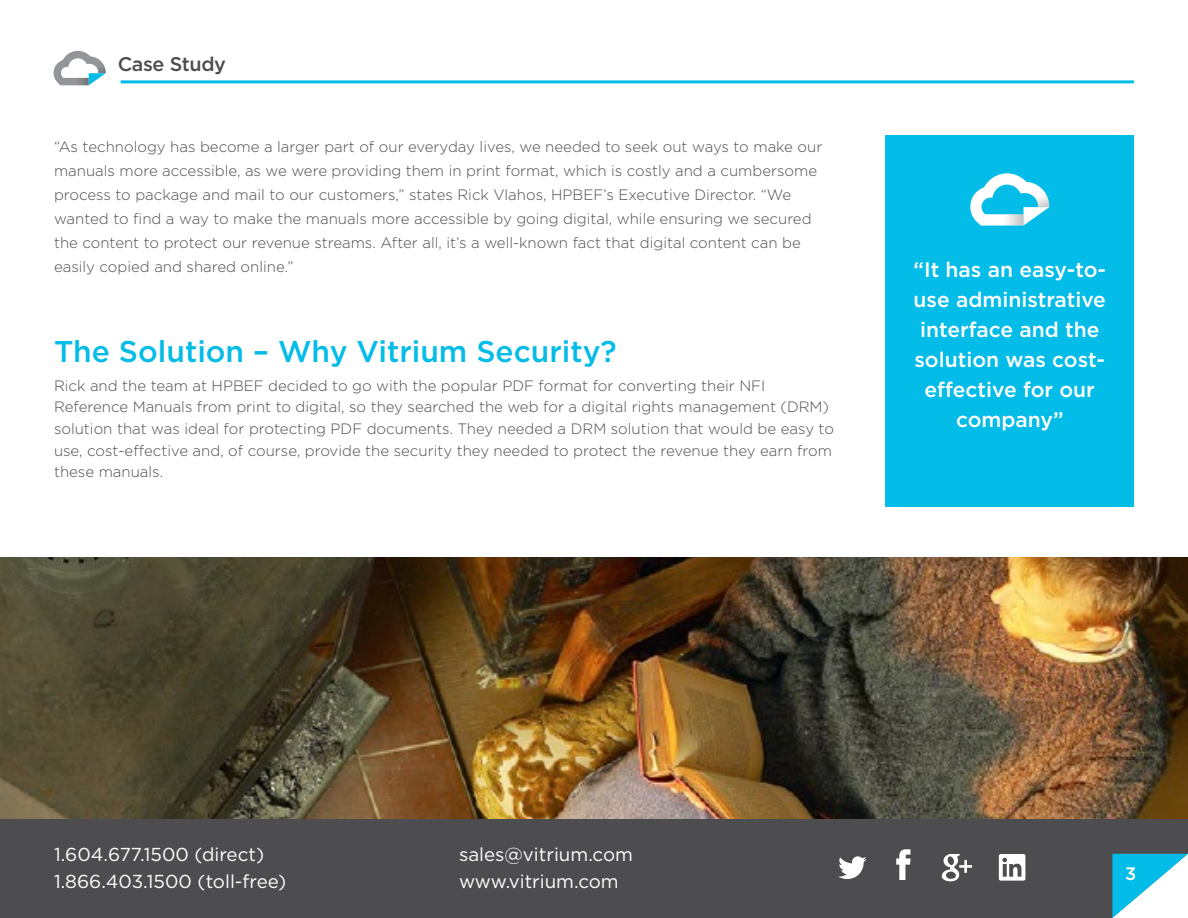
<style>
.page{position:relative;width:1188px;height:918px;background:#fff}
.page>*{position:absolute;margin:0;border:0;box-sizing:border-box;transform-origin:0 0}
.t1{font:500 30px "Gotham HTF";color:#03bce7}
.t2{font:500 21px/30px "Gotham HTF";color:#fff;text-align:center}
.t3{font:500 19.8px "Gotham HTF";letter-spacing:-.02em;color:#4d4d4f}
.t4{font:18.75px/27px "Gotham HTF";color:#fff}
.t5{font:500 18px "Gotham HTF";color:#fff}
.t6{font:300 15px/24px "Gotham HTF";color:#4d4d4f}
</style>
<div class="page">
<svg style="left:54px;top:51px;width:52px;height:34px"></svg>
<hr style="left:121px;top:80px;width:1013px;height:3px;background:#03bce7">
<div style="left:0;top:819px;width:1188px;height:99px;background:#4d4d4f"></div>
<svg style="left:1112px;top:854px;width:76px;height:64px"></svg>
<svg style="left:838px;top:856px;width:29px;height:23px"></svg>
<svg style="left:896px;top:849px;width:15px;height:31px"></svg>
<svg style="left:999px;top:854px;width:26px;height:27px"></svg>
<svg style="left:942px;top:854px;width:30px;height:27px"></svg>
<div style="left:886px;top:135px;width:248px;height:372px;background:#03bce7"></div>
<img style="left:0;top:557px;width:1188px;height:262px">
<svg style="left:970px;top:173px;width:79px;height:53px"></svg>
<h3 class="t3" style="left:118px;top:52px;width:110px">Case Study</h3>
<p class="t6" style="left:54px;top:134px;width:770px">“As technology has become a larger part of our everyday lives, we needed to seek out ways to make our manuals more accessible, as we were providing them in print format, which is costly and a cumbersome process to package and mail to our customers,” states Rick Vlahos, HPBEF’s Executive Director. “We wanted to find a way to make the manuals more accessible by going digital, while ensuring we secured the content to protect our revenue streams. After all, it’s a well-known fact that digital content can be easily copied and shared online.”</p>
<h1 class="t1" style="left:54px;top:335px;width:564px">The Solution – Why Vitrium Security?</h1>
<p class="t6" style="left:54px;top:374px;width:782px;line-height:21.6px">Rick and the team at HPBEF decided to go with the popular PDF format for converting their NFI Reference Manuals from print to digital, so they searched the web for a digital rights management (DRM) solution that was ideal for protecting PDF documents. They needed a DRM solution that would be easy to use, cost-effective and, of course, provide the security they needed to protect the revenue they earn from these manuals.</p>
<h2 class="t2" style="left:914px;top:254px;width:194px">“It has an easy-to&shy;use administrative interface and the solution was cost&shy;effective for our company”</h2>
<p class="t4" style="left:54px;top:841px;width:234px">1.604.677.1500 (direct)<br>1.866.403.1500 (toll-free)</p>
<p class="t4" style="left:459px;top:841px;width:175px">sales@vitrium.com www.vitrium.com</p>
<p class="t5" style="left:1125px;top:864px;width:13px">3</p>
</div>
